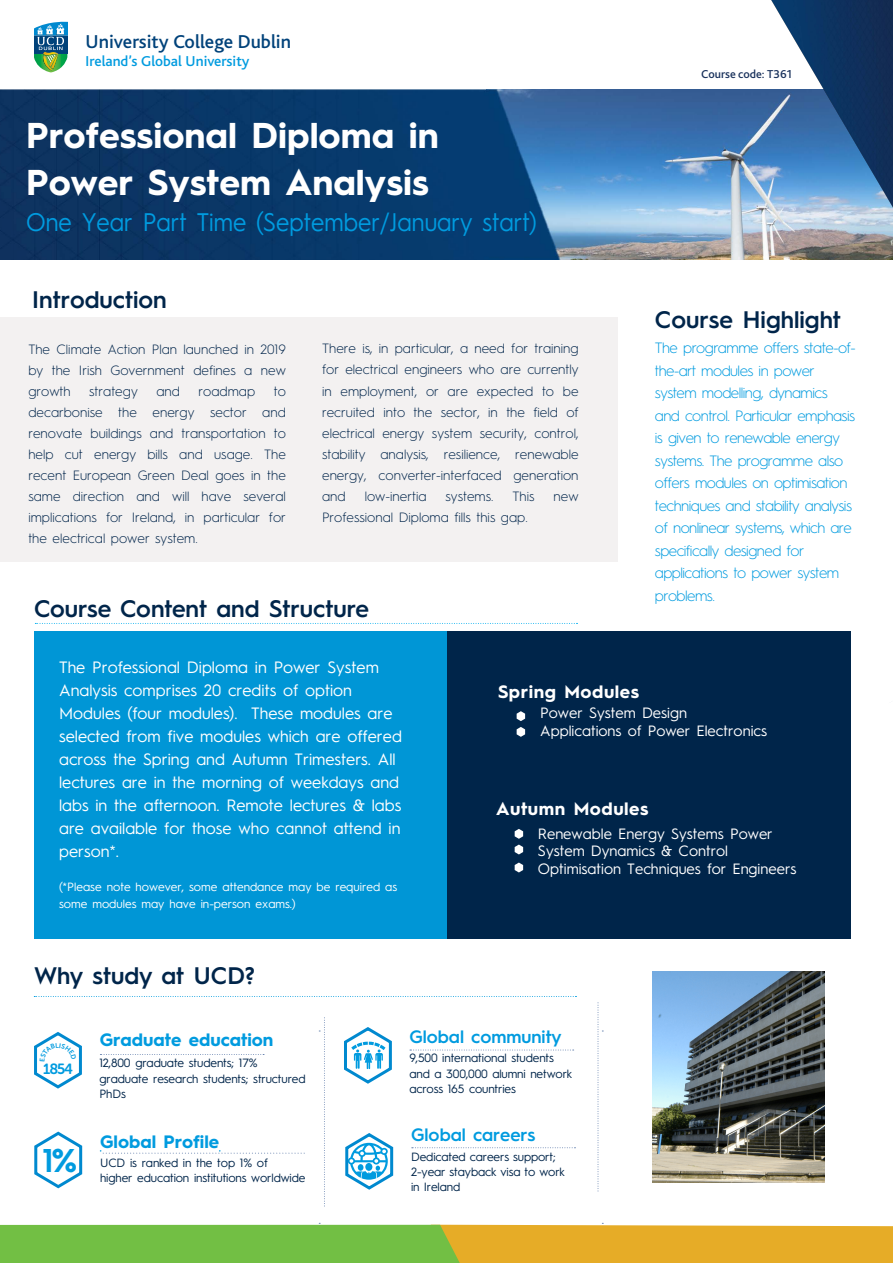
<style>
.page{position:relative;width:893px;height:1263px;background:#fff}
.page>*{position:absolute;margin:0;border:0;box-sizing:border-box;transform-origin:0 0}
.t1{font:700 36px/47.1px "Hurme Geometric Sans 1";color:#fff}
.t2{font:600 33px "Hurme Geometric Sans 1";color:#009bdf}
.t3{font:25.5px "Hurme Geometric Sans 1";color:#009bdf;scale:.94 1}
.t4{font:600 24px "Hurme Geometric Sans 1";color:#00254a}
.t5{font:500 19.5px "Bliss";color:#00427a}
.t6{font:700 18px "Hurme Geometric Sans 1";color:#009bdf}
.t7{font:600 18px "Hurme Geometric Sans 1";color:#009bdf}
.t8{font:700 18px "Hurme Geometric Sans 1";letter-spacing:.03em;color:#fff}
.t9{font:16.5px/23.1px "Hurme Geometric Sans 1";color:#fff}
.t10{font:300 15px/22.5px "Hurme Geometric Sans 1";letter-spacing:-.035em;color:#009bdf}
.t11{font:15px/17.5px "Hurme Geometric Sans 1";color:#fff}
.t12{font:500 15px "Bliss";color:#009bdf}
.t13{font:14.7px "Museo Sans Rounded 700";color:#009bdf}
.t14{font:300 13.5px/21px "Hurme Geometric Sans 1";color:#00244a;text-align:justify}
.t15{font:12px/15.8px "Hurme Geometric Sans 1";letter-spacing:-.01em;color:#00254a}
.t16{font:12px/16.8px "Hurme Geometric Sans 1";color:#fff}
.t17{font:500 12px "Bliss 2";color:#1a325c}
.s1{font-weight:700}
</style>
<div class="page">
<img style="left:0;top:89px;width:893px;height:171px">
<div style="left:0;top:317px;width:618px;height:244px;background:#f3f1f1"></div>
<svg style="left:34px;top:21px;width:33px;height:51px"></svg>
<svg style="left:34px;top:996px;width:542px;height:1px"></svg>
<svg style="left:0;top:1223px;width:893px;height:40px;background:#afb940"></svg>
<div style="left:34px;top:631px;width:424px;height:307px;background:#0096d6"></div>
<div style="left:447px;top:631px;width:403px;height:307px;background:#00254a"></div>
<svg style="left:35px;top:623px;width:542px;height:1px"></svg>
<svg style="left:517px;top:711px;width:8px;height:10px"></svg>
<img style="left:770px;top:0;width:123px;height:210px">
<svg style="left:517px;top:727px;width:8px;height:10px"></svg>
<svg style="left:598px;top:1002px;width:5px;height:189px"></svg>
<svg style="left:515px;top:862px;width:8px;height:10px"></svg>
<svg style="left:515px;top:829px;width:8px;height:25px"></svg>
<svg style="left:319px;top:1017px;width:6px;height:189px"></svg>
<svg style="left:410px;top:1050px;width:164px;height:1px"></svg>
<svg style="left:412px;top:1147px;width:163px;height:1px"></svg>
<svg style="left:344px;top:1027px;width:48px;height:57px"></svg>
<svg style="left:345px;top:1133px;width:49px;height:57px"></svg>
<img style="left:653px;top:972px;width:171px;height:211px">
<svg style="left:100px;top:1054px;width:164px;height:1px"></svg>
<svg style="left:100px;top:1150px;width:204px;height:4px"></svg>
<svg style="left:34px;top:1131px;width:49px;height:58px"></svg>
<svg style="left:34px;top:1032px;width:48px;height:57px"></svg>
<h3 class="t5" style="left:86px;top:32px;width:207px">University College Dublin</h3>
<p class="t12" style="left:86px;top:53px;width:165px">Ireland’s Global University</p>
<h1 class="t1" style="left:26px;top:110px;width:414px">Professional Diploma in<br>Power System Analysis</h1>
<h3 class="t3" style="left:26px;top:204px;width:545px">One Year Part Time (September/January start)</h3>
<h3 class="t4" style="left:32px;top:282px;width:136px">Introduction</h3>
<p class="t14" style="left:28px;top:338px;width:259px">The Climate Action Plan launched in 2019 by the Irish Government defines a new growth</p>
<p class="t14" style="left:28px;top:380px;width:259px;text-indent:245px">to decarbonise the energy sector and renovate buildings and transportation to help cut energy bills and usage. The recent European Green Deal goes in the same direction and will have several implications for Ireland, in particular for the electrical power system.</p>
<p class="t14" style="left:89px;top:380px;width:50px">strategy</p>
<p class="t14" style="left:156px;top:380px;width:25px">and</p>
<p class="t14" style="left:199px;top:380px;width:58px">roadmap</p>
<p class="t14" style="left:322px;top:337px;width:258px">There is, in particular, a need for training for electrical engineers who are currently in employment, or are expected to be recruited into the sector, in the field of electrical energy system security, control, stability analysis, resilience, renewable energy, converter-interfaced generation and</p>
<p class="t14" style="left:365px;top:485px;width:63px">low-inertia</p>
<p class="t14" style="left:446px;top:485px;width:49px">systems.</p>
<p class="t14" style="left:512px;top:485px;width:23px">This</p>
<p class="t14" style="left:554px;top:485px;width:27px">new</p>
<p class="t14" style="left:322px;top:506px;width:207px">Professional Diploma fills this gap.</p>
<h3 class="t4" style="left:34px;top:592px;width:336px">Course Content and Structure</h3>
<p class="t17" style="left:701px;top:67px;width:92px">Course code: T361</p>
<h3 class="t4" style="left:655px;top:303px;width:188px">Course Highlight</h3>
<p class="t10" style="left:655px;top:336px;width:202px">The programme offers state-of&shy;the-art modules in power system modelling, dynamics and control. Particular emphasis is given to renewable energy systems. The programme also offers modules on optimisation techniques and stability analysis of nonlinear systems, which are specifically designed for applications to power system problems.</p>
<p class="t9" style="left:59px;top:654px;width:344px">The Professional Diploma in Power System Analysis comprises 20 credits of option Modules (four modules). These modules are selected from five modules which are offered across the Spring and Autumn Trimesters. All lectures are in the morning of weekdays and labs in the afternoon. Remote lectures &amp; labs are available for those who cannot attend in person*.</p>
<p class="t16" style="left:59px;top:878px;width:340px">(*Please note however, some attendance may be required as some modules may have in-person exams.)</p>
<h3 class="t8" style="left:498px;top:679px;width:143px">Spring Modules</h3>
<p class="t11" style="left:540px;top:703px;width:228px;line-height:18.1px">Power System Design<br>Applications of Power Electronics</p>
<h3 class="t8" style="left:496px;top:796px;width:154px">Autumn Modules</h3>
<p class="t11" style="left:538px;top:824px;width:260px">Renewable Energy Systems Power<br>System Dynamics &amp; Control<br>Optimisation Techniques for Engineers</p>
<h3 class="t4" style="left:34px;top:959px;width:222px">Why study at UCD?</h3>
<p class="t13" style="left:43px;top:1060px;width:31px">1854</p>
<h2 class="t2" style="left:42px;top:1137px;width:36px">1<span class="s1">%</span></h2>
<h3 class="t6" style="left:100px;top:1027px;width:175px">Graduate education</h3>
<p class="t15" style="left:99px;top:1054px;width:208px">12,800 graduate students; 17% graduate research students; structured<br>PhDs</p>
<h3 class="t6" style="left:100px;top:1129px;width:121px">Global Profile</h3>
<p class="t15" style="left:100px;top:1155px;width:207px;line-height:14.4px">UCD is ranked in the top 1% of<br>higher education institutions worldwide</p>
<h3 class="t7" style="left:409px;top:1024px;width:154px">Global community</h3>
<p class="t15" style="left:409px;top:1049px;width:164px">9,500 international students and a 300,000 alumni network across 165 countries</p>
<h3 class="t7" style="left:411px;top:1121px;width:126px">Global careers</h3>
<p class="t15" style="left:411px;top:1148px;width:155px;line-height:15px">Dedicated careers support;<br>2-year stayback visa to work in Ireland</p>
</div>
